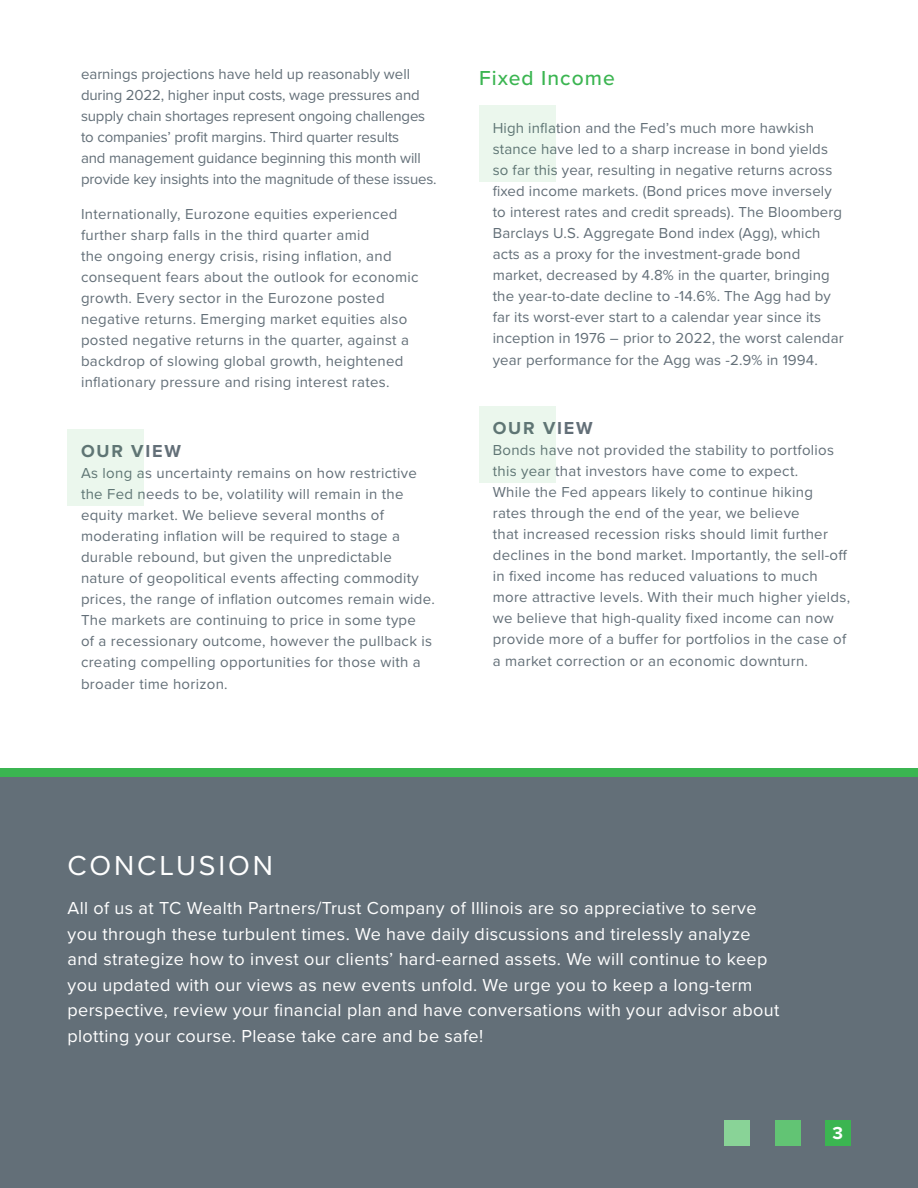
<style>
.page{position:relative;width:918px;height:1188px;background:#fff}
.page>*{position:absolute;margin:0;border:0;box-sizing:border-box;transform-origin:0 0}
.t1{font:28.5px "Proxima Nova";letter-spacing:.1em;color:#fff}
.t2{font:500 21px "Proxima Nova";letter-spacing:.05em;color:#3bb551}
.t3{font:18px/25.5px "Proxima Nova";letter-spacing:.02em;color:#fff}
.t4{font:700 18px "Proxima Nova";letter-spacing:.1em;color:#636f78}
.t5{font:700 18px "Proxima Nova";color:#fff}
.t6{font:15px/21px "Proxima Nova";letter-spacing:.02em;color:#636f78}
.t7{font:15px/21px "Proxima Nova";letter-spacing:-.01em;color:#636f78}
</style>
<div class="page">
<div style="left:0;top:777px;width:918px;height:411px;background:#636f78"></div>
<div style="left:825px;top:1120px;width:25px;height:26px;background:#3bb551"></div>
<div style="left:775px;top:1120px;width:25px;height:26px;background:#62c474"></div>
<div style="left:725px;top:1120px;width:25px;height:26px;background:#89d397"></div>
<div style="left:0;top:769px;width:918px;height:8px;background:#3bb551"></div>
<div style="left:68px;top:429px;width:76px;height:77px;background:#ebf7ed"></div>
<div style="left:479px;top:407px;width:77px;height:76px;background:#ebf7ed"></div>
<div style="left:479px;top:105px;width:77px;height:76px;background:#ebf7ed"></div>
<p class="t7" style="left:81px;top:63px;width:357px">earnings projections have held up reasonably well during 2022, higher input costs, wage pressures and supply chain shortages represent ongoing challenges to companies’ profit margins. Third quarter results<br>and management guidance beginning this month will provide key insights into the magnitude of these issues.</p>
<p class="t6" style="left:81px;top:203px;width:339px">Internationally, Eurozone equities experienced further sharp falls in the third quarter amid<br>the ongoing energy crisis, rising inflation, and consequent fears about the outlook for economic growth. Every sector in the Eurozone posted negative returns. Emerging market equities also posted negative returns in the quarter, against a backdrop of slowing global growth, heightened inflationary pressure and rising interest rates.</p>
<p class="t4" style="left:81px;top:438px;width:101px">OUR VIEW</p>
<p class="t6" style="left:81px;top:462px;width:355px">As long as uncertainty remains on how restrictive the Fed needs to be, volatility will remain in the equity market. We believe several months of moderating inflation will be required to stage a durable rebound, but given the unpredictable nature of geopolitical events affecting commodity prices, the range of inflation outcomes remain wide.<br>The markets are continuing to price in some type<br>of a recessionary outcome, however the pullback is creating compelling opportunities for those with a broader time horizon.</p>
<p class="t2" style="left:479px;top:62px;width:137px">Fixed Income</p>
<p class="t6" style="left:493px;top:117px;width:352px">High inflation and the Fed’s much more hawkish stance have led to a sharp increase in bond yields so far this year, resulting in negative returns across fixed income markets. (Bond prices move inversely to interest rates and credit spreads). The Bloomberg Barclays U.S. Aggregate Bond index (Agg), which acts as a proxy for the investment-grade bond market, decreased by 4.8% in the quarter, bringing the year-to-date decline to -14.6%. The Agg had by far its worst-ever start to a calendar year since its inception in 1976 – prior to 2022, the worst calendar year performance for the Agg was -2.9% in 1994.</p>
<p class="t4" style="left:493px;top:415px;width:101px">OUR VIEW</p>
<p class="t6" style="left:493px;top:439px;width:359px">Bonds have not provided the stability to portfolios this year that investors have come to expect.<br>While the Fed appears likely to continue hiking rates through the end of the year, we believe<br>that increased recession risks should limit further declines in the bond market. Importantly, the sell-off in fixed income has reduced valuations to much more attractive levels. With their much higher yields, we believe that high-quality fixed income can now provide more of a buffer for portfolios in the case of a market correction or an economic downturn.</p>
<p class="t1" style="left:68px;top:845px;width:207px">CONCLUSION</p>
<p class="t3" style="left:68px;top:895px;width:713px">All of us at TC Wealth Partners/Trust Company of Illinois are so appreciative to serve you through these turbulent times. We have daily discussions and tirelessly analyze and strategize how to invest our clients’ hard-earned assets. We will continue to keep you updated with our views as new events unfold. We urge you to keep a long-term perspective, review your financial plan and have conversations with your advisor about plotting your course. Please take care and be safe!</p>
<p class="t5" style="left:832px;top:1120px;width:12px">3</p>
</div>
